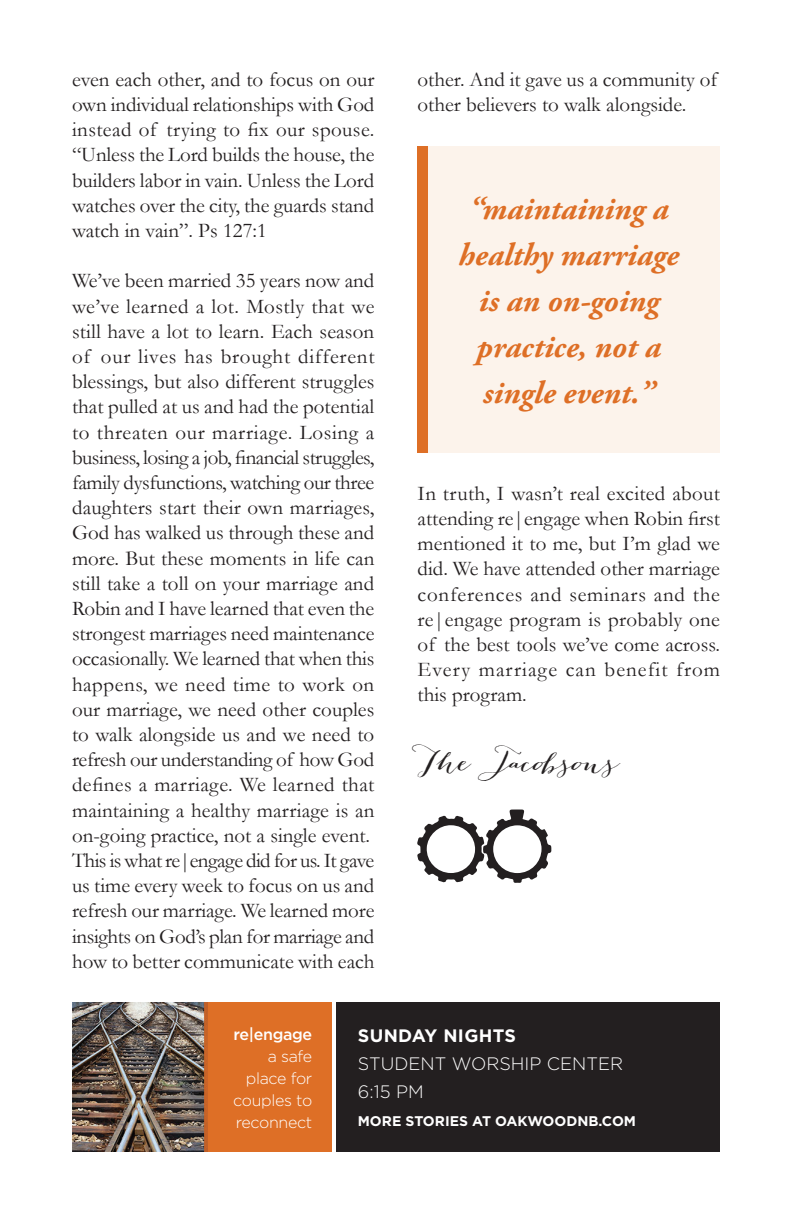
<style>
.page{position:relative;width:792px;height:1224px;background:#fff}
.page>*{position:absolute;margin:0;border:0;box-sizing:border-box;transform-origin:0 0}
.t1{font:italic 700 32px/46px "Adobe Garamond Pro";color:#de6f26;text-align:center}
.t2{font:26px "Bombshell Pro";color:#231f20}
.t3{font:21px/25.2px "Garamond";color:#231f20;text-align:justify}
.t4{font:300 18px/28px "Gotham";color:#fff}
.t5{font:700 18px "Gotham";letter-spacing:.02em;color:#fff}
.t6{font:300 16px/22px "Gotham";letter-spacing:-.02em;color:#fff;text-align:right}
.t7{font:500 16px "Gotham";letter-spacing:-.02em;color:#fff}
.t8{font:700 14px "Gotham";color:#fff}
</style>
<div class="page">
<div style="left:336px;top:1002px;width:384px;height:150px;background:#231f20"></div>
<img style="left:72px;top:1002px;width:136px;height:150px">
<div style="left:208px;top:1002px;width:124px;height:150px;background:#de6f26"></div>
<div style="left:418px;top:146px;width:302px;height:307px;background:#fcf3eb"></div>
<div style="left:418px;top:146px;width:10px;height:307px;background:#de6f26"></div>
<svg style="left:417px;top:810px;width:135px;height:73px"></svg>
<p class="t3" style="left:72px;top:66px;width:304px">even each other, and to focus on our own individual relationships with God instead of trying to fix our spouse. “Unless the Lord builds the house, the builders labor in vain. Unless the Lord watches over the city, the guards stand watch in vain”. Ps 127:1</p>
<p class="t3" style="left:72px;top:268px;width:304px;text-align:left">We’ve been married 35 years now and we’ve learned a lot. Mostly that we still have a lot to learn. Each season of our lives has brought different blessings, but also different struggles that pulled at us and had the potential to threaten our marriage. Losing a business, losing a job, financial struggles, family dysfunctions, watching our three daughters start their own marriages, God has walked us through these and more. But these moments in life can still take a toll on your marriage and Robin and I have learned that even the strongest marriages need maintenance occasionally. We learned that when this happens, we need time to work on our marriage, we need other couples to walk alongside us and we need to refresh our understanding of how God defines a marriage. We learned that maintaining a healthy marriage is an on-going practice, not a single event.<br>This is what re|engage did for us. It gave us time every week to focus on us and refresh our marriage. We learned more insights on God’s plan for marriage and how to better communicate with each</p>
<p class="t3" style="left:418px;top:66px;width:301px">other. And it gave us a community of other believers to walk alongside.</p>
<h1 class="t1" style="left:459px;top:187px;width:222px">“maintaining a healthy marriage is an on-going practice, not a single event.”</h1>
<p class="t3" style="left:418px;top:480px;width:304px">In truth, I wasn’t real excited about attending re|engage when Robin first mentioned it to me, but I’m glad we did. We have attended other marriage conferences and seminars and the re|engage program is probably one of the best tools we’ve come across.<br>Every marriage can benefit from this program.</p>
<p class="t2" style="left:418px;top:744px;width:202px">The Jacobsons</p>
<p class="t7" style="left:233px;top:1023px;width:80px">re|engage</p>
<p class="t6" style="left:233px;top:1044px;width:81px">a safe place for couples to reconnect</p>
<p class="t5" style="left:358px;top:1024px;width:160px">SUNDAY NIGHTS</p>
<p class="t4" style="left:358px;top:1049px;width:267px">STUDENT WORSHIP CENTER<br>6:15 PM</p>
<p class="t8" style="left:358px;top:1112px;width:280px">MORE STORIES AT OAKWOODNB.COM</p>
</div>
